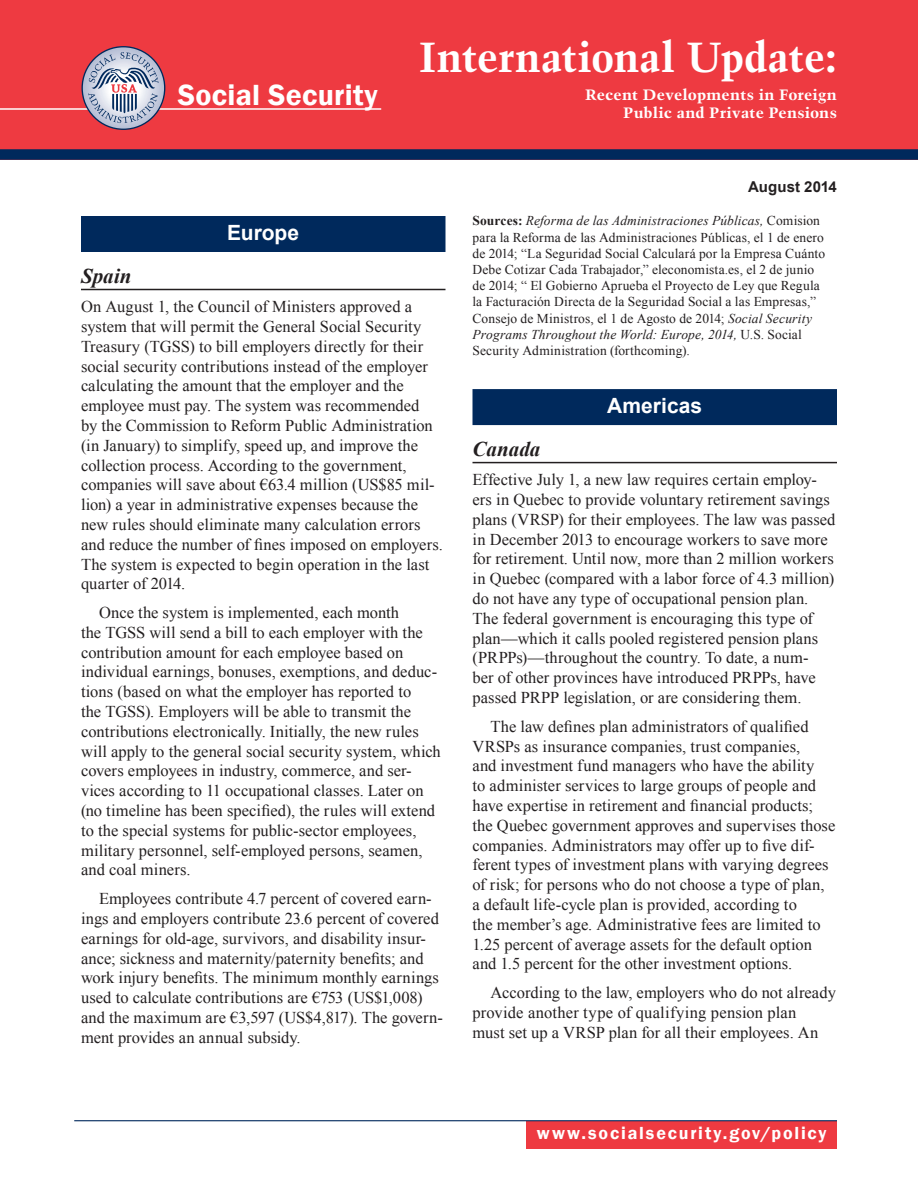
<style>
.page{position:relative;width:918px;height:1188px;background:#fff}
.page>*{position:absolute;margin:0;border:0;box-sizing:border-box;transform-origin:0 0}
.t1{font:700 42px "Trump Mediaeval";color:#fff}
.t2{font:600 30px "Franklin Gothic";letter-spacing:.01em;color:#fff}
.Heading1__Section{font:700 21px "Arial";color:#fff}
.Heading2{font:italic 700 21px "Times New Roman";letter-spacing:.005em;color:#231f20}
.Front_Page_URL{font:600 18px "Franklin Gothic";letter-spacing:.1em;color:#fff}
.Para{font:16.5px/19.8px "Times New Roman";color:#231f20}
.ParaFirst{font:16.5px/19.8px "Times New Roman";color:#231f20}
.t3{font:700 15px/18px "Trump Mediaeval";letter-spacing:.005em;color:#fff;text-align:right;scale:1.1 1}
.t4{font:700 15px "Arial";letter-spacing:.005em;color:#231f20}
.Source{font:13.5px/16.2px "Times New Roman";letter-spacing:.01em;color:#231f20}
.s1{font-weight:700}
.s2{font-style:italic}
</style>
<div class="page">
<div style="left:0;top:0;width:918px;height:160px;background:#ee3a41"></div>
<div style="left:0;top:149px;width:918px;height:11px;background:#00295c"></div>
<div style="left:526px;top:1121px;width:311px;height:28px;background:#ee3a41"></div>
<hr style="left:74px;top:1120px;width:763px;height:1px;background:#00295c">
<hr style="left:0;top:108px;width:381px;height:2px;background:#fff">
<svg style="left:82px;top:47px;width:83px;height:82px"></svg>
<svg style="left:88px;top:52px;width:71px;height:71px;background:#afadc0"></svg>
<div style="left:81px;top:216px;width:365px;height:36px;background:#00295c"></div>
<hr style="left:81px;top:289px;width:365px;height:1px;background:#231f20">
<div style="left:472px;top:389px;width:365px;height:36px;background:#00295c"></div>
<hr style="left:472px;top:462px;width:365px;height:1px;background:#231f20">
<h2 class="t2" style="left:178px;top:77px;width:202px">Social Security</h2>
<h1 class="t1" style="left:420px;top:31px;width:419px">International Update:</h1>
<p class="t3" style="left:585px;top:86px;width:231px">Recent Developments in Foreign<br>Public and Private Pensions</p>
<p class="t4" style="left:748px;top:177px;width:90px">August 2014</p>
<p class="Heading1__Section" style="left:227px;top:219px;width:74px">Europe</p>
<p class="Heading2" style="left:81px;top:262px;width:52px">Spain</p>
<p class="ParaFirst" style="left:81px;top:296px;width:363px">On August 1, the Council of Ministers approved a system that will permit the General Social Security Treasury (TGSS) to bill employers directly for their social security contributions instead of the employer calculating the amount that the employer and the employee must pay. The system was recommended<br>by the Commission to Reform Public Administration (in January) to simplify, speed up, and improve the collection process. According to the government, companies will save about €63.4 million (US$85 mil&shy;lion) a year in administrative expenses because the new rules should eliminate many calculation errors and reduce the number of fines imposed on employers.<br>The system is expected to begin operation in the last quarter of 2014.</p>
<p class="Para" style="left:81px;top:602px;width:361px;text-indent:18px">Once the system is implemented, each month<br>the TGSS will send a bill to each employer with the contribution amount for each employee based on individual earnings, bonuses, exemptions, and deduc&shy;tions (based on what the employer has reported to<br>the TGSS). Employers will be able to transmit the contributions electronically. Initially, the new rules will apply to the general social security system, which covers employees in industry, commerce, and ser&shy;vices according to 11 occupational classes. Later on (no timeline has been specified), the rules will extend to the special systems for public-sector employees, military personnel, self-employed persons, seamen, and coal miners.</p>
<p class="Para" style="left:81px;top:889px;width:363px;text-indent:18px">Employees contribute 4.7 percent of covered earn&shy;ings and employers contribute 23.6 percent of covered earnings for old-age, survivors, and disability insur&shy;ance; sickness and maternity/paternity benefits; and work injury benefits. The minimum monthly earnings used to calculate contributions are €753 (US$1,008) and the maximum are €3,597 (US$4,817). The govern&shy;ment provides an annual subsidy.</p>
<p class="Source" style="left:472px;top:213px;width:354px"><span class="s1">Sources:</span> <span class="s2">Reforma de las Administraciones Públicas,</span> Comision para la Reforma de las Administraciones Públicas, el 1 de enero de 2014; “La Seguridad Social Calculará por la Empresa Cuánto Debe Cotizar Cada Trabajador,” eleconomista.es, el 2 de junio de 2014; “ El Gobierno Aprueba el Proyecto de Ley que Regula la Facturación Directa de la Seguridad Social a las Empresas,” Consejo de Ministros, el 1 de Agosto de 2014; <span class="s2">Social Security Programs Throughout the World: Europe, 2014,</span> U.S. Social Security Administration (forthcoming).</p>
<p class="Heading1__Section" style="left:607px;top:392px;width:97px">Americas</p>
<p class="Heading2" style="left:472px;top:435px;width:69px">Canada</p>
<p class="ParaFirst" style="left:472px;top:470px;width:365px">Effective July 1, a new law requires certain employ&shy;ers in Quebec to provide voluntary retirement savings plans (VRSP) for their employees. The law was passed in December 2013 to encourage workers to save more for retirement. Until now, more than 2 million workers in Quebec (compared with a labor force of 4.3 million) do not have any type of occupational pension plan.<br>The federal government is encouraging this type of plan—which it calls pooled registered pension plans (PRPPs)—throughout the country. To date, a num-<br>ber of other provinces have introduced PRPPs, have passed PRPP legislation, or are considering them.</p>
<p class="Para" style="left:472px;top:716px;width:364px;text-indent:18px">The law defines plan administrators of qualified VRSPs as insurance companies, trust companies,<br>and investment fund managers who have the ability<br>to administer services to large groups of people and have expertise in retirement and financial products; the Quebec government approves and supervises those companies. Administrators may offer up to five dif&shy;ferent types of investment plans with varying degrees of risk; for persons who do not choose a type of plan, a default life-cycle plan is provided, according to<br>the member’s age. Administrative fees are limited to 1.25 percent of average assets for the default option and 1.5 percent for the other investment options.</p>
<p class="Para" style="left:472px;top:982px;width:365px;text-indent:18px">According to the law, employers who do not already provide another type of qualifying pension plan<br>must set up a VRSP plan for all their employees. An</p>
<p class="Front_Page_URL" style="left:537px;top:1122px;width:291px">www.socialsecurity.gov/policy</p>
</div>
